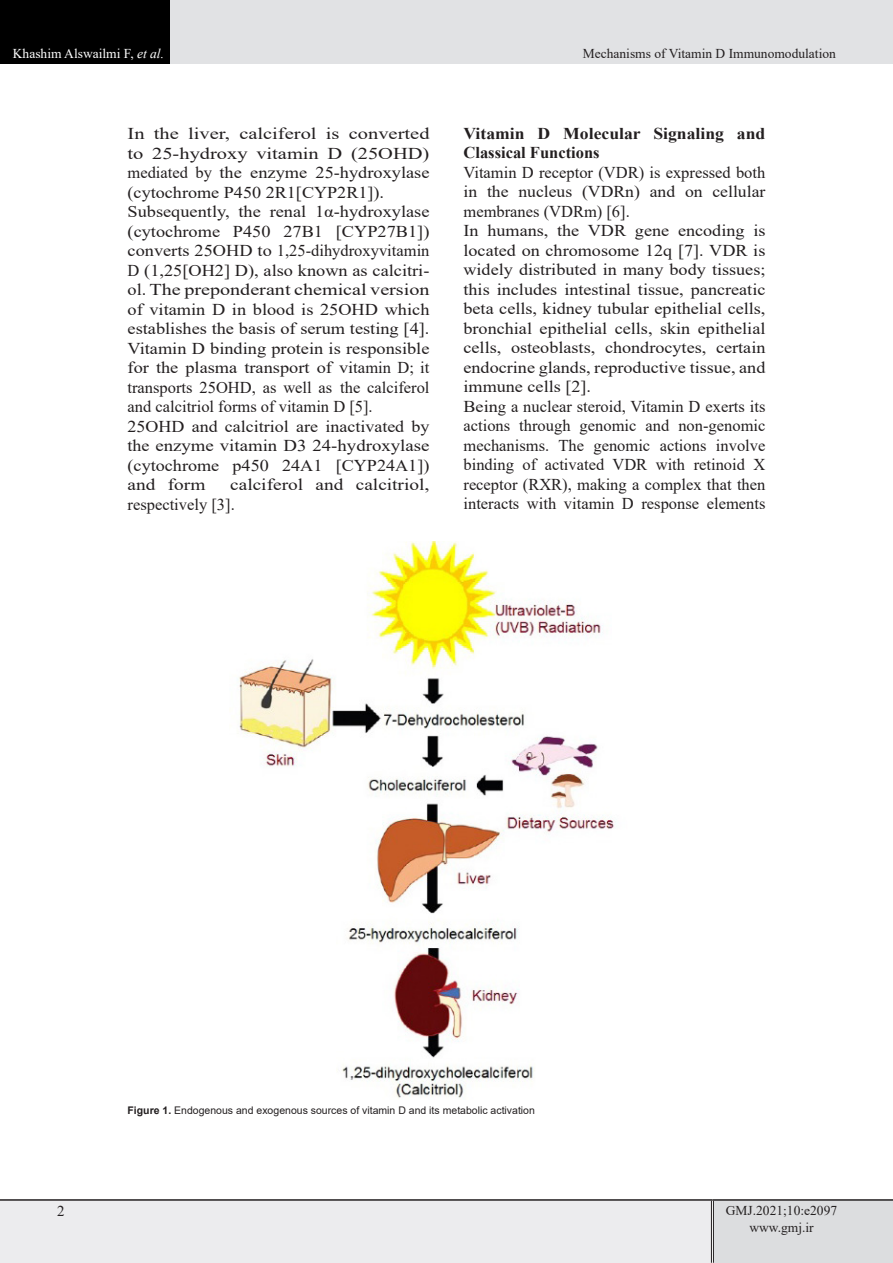
<style>
.page{position:relative;width:893px;height:1263px;background:#fff}
.page>*{position:absolute;margin:0;border:0;box-sizing:border-box;transform-origin:0 0}
.t1{font:16.5px/19.5px "Times New Roman";color:#231f20;text-align:justify;scale:1.1 1}
.t2{font:16.5px/19.5px "Times New Roman";color:#231f20;text-align:justify;scale:1.11 1}
.t3{font:16.5px/19.5px "Times New Roman";color:#231f20;text-align:justify;scale:1.24 1}
.t4{font:16.5px/19.5px "Times New Roman";color:#231f20;text-align:justify;scale:1.09 1}
.t5{font:16.5px/19.5px "Times New Roman";color:#231f20;text-align:justify}
.t6{font:700 16.5px/19.5px "Times New Roman";color:#231f20;scale:1.07 1}
.t7{font:16.5px/19.5px "Times New Roman";color:#231f20;scale:1.17 1}
.t8{font:15px "Times New Roman";color:#231f20}
.lllllllllllllll{font:13.5px "Times New Roman";color:#231f20}
.t9{font:13.5px "Times New Roman";color:#fff}
.ttttitle{font:10.5px "Arial";color:#231f20}
.s1{font-style:italic}
.s2{font-weight:700}
</style>
<div class="page">
<div style="left:0;top:0;width:170px;height:64px;background:#000"></div>
<div style="left:170px;top:0;width:723px;height:64px;background:#e1e2e4"></div>
<div style="left:0;top:1200px;width:712px;height:63px;background:#ececee"></div>
<div style="left:712px;top:1200px;width:181px;height:63px;background:#dcdddf"></div>
<hr style="left:711px;top:1201px;width:3px;height:62px;background:#fff">
<hr style="left:711px;top:1201px;width:1px;height:62px;background:#231f20">
<hr style="left:713px;top:1201px;width:1px;height:62px;background:#231f20">
<hr style="left:0;top:1199px;width:712px;height:2px;background:#231f20">
<hr style="left:712px;top:1199px;width:181px;height:2px;background:#231f20">
<img style="left:239px;top:541px;width:375px;height:557px">
<p class="t9" style="left:13px;top:44px;width:153px">Khashim Alswailmi F, <span class="s1">et al.</span></p>
<p class="lllllllllllllll" style="left:583px;top:44px;width:255px">Mechanisms of Vitamin D Immunomodulation</p>
<p class="t3" style="left:128px;top:123px;width:245px">In the liver, calciferol is converted to 25-hydroxy vitamin D (25OHD) mediated by the enzyme 25-hydroxylase (cytochrome P450 2R1[CYP2R1]).</p>
<p class="t2" style="left:128px;top:201px;width:274px">Subsequently, the renal 1α-hydroxylase (cytochrome P450 27B1 [CYP27B1]) converts 25OHD to 1,25-dihydroxyvitamin D (1,25[OH2] D), also known as calcitri&shy;ol. The preponderant chemical version of vitamin D in blood is 25OHD which establishes the basis of serum testing [4].<br>Vitamin D binding protein is responsible for the plasma transport of vitamin D; it transports 25OHD, as well as the calciferol and calcitriol forms of vitamin D [5].</p>
<p class="t4" style="left:128px;top:416px;width:279px">25OHD and calcitriol are inactivated by the enzyme vitamin D3 24-hydroxylase (cytochrome p450 24A1 [CYP24A1]) and form</p>
<p class="t7" style="left:128px;top:474px;width:260px;text-indent:103px">calciferol and calcitriol, respectively [3].</p>
<p class="t6" style="left:463px;top:123px;width:284px">Vitamin D Molecular Signaling and<br>Classical Functions</p>
<p class="t5" style="left:463px;top:162px;width:303px">Vitamin D receptor (VDR) is expressed both in the nucleus (VDRn) and on cellular membranes (VDRm) [6].</p>
<p class="t1" style="left:463px;top:220px;width:276px">In humans, the VDR gene encoding is located on chromosome 12q [7]. VDR is widely distributed in many body tissues; this includes intestinal tissue, pancreatic beta cells, kidney tubular epithelial cells, bronchial epithelial cells, skin epithelial cells, osteoblasts, chondrocytes, certain endocrine glands, reproductive tissue, and immune cells [2].</p>
<p class="t1" style="left:463px;top:396px;width:276px">Being a nuclear steroid, Vitamin D exerts its actions through genomic and non-genomic mechanisms. The genomic actions involve binding of activated VDR with retinoid X receptor (RXR), making a complex that then interacts with vitamin D response elements</p>
<p class="ttttitle" style="left:128px;top:1103px;width:409px"><span class="s2">Figure 1.</span> Endogenous and exogenous sources of vitamin D and its metabolic activation</p>
<p class="t8" style="left:57px;top:1201px;width:9px">2</p>
<p class="lllllllllllllll" style="left:726px;top:1201px;width:113px">GMJ.2021;10:e2097</p>
<p class="lllllllllllllll" style="left:749px;top:1217px;width:66px">www.gmj.ir</p>
</div>
